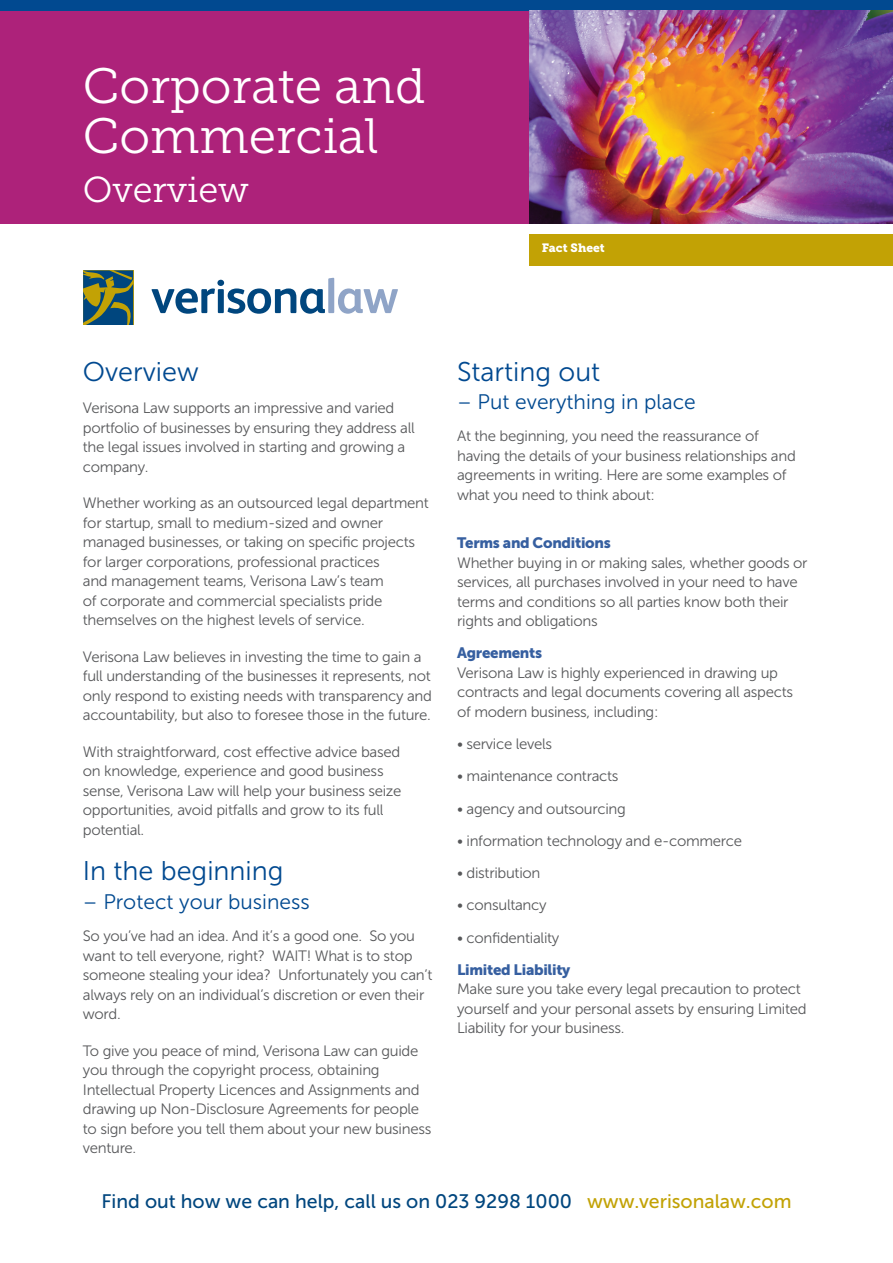
<style>
.page{position:relative;width:893px;height:1263px;background:#fff}
.page>*{position:absolute;margin:0;border:0;box-sizing:border-box;transform-origin:0 0}
.t1{font:49.5px/49.5px "Museo Slab 300";color:#fff}
.t2{font:36px "Museo Slab 300";color:#fff}
.t3{font:27px "Museo Sans 300";color:#014990}
.t4{font:21px "Museo Sans 300";color:#014990}
.t5{font:19.5px "Museo Sans 500";color:#00467e}
.t6{font:15px/19.5px "Museo Sans 300";letter-spacing:-.02em;color:#57585a}
.t7{font:15px "Museo Sans 900";letter-spacing:-.02em;color:#365fa0}
.t8{font:12px "Museo Slab 900";color:#fff}
.s1{color:#c2a205}
</style>
<div class="page">
<div style="left:0;top:0;width:893px;height:223px;background:#ad227a"></div>
<div style="left:0;top:0;width:893px;height:11px;background:#014990"></div>
<svg style="left:152px;top:278px;width:246px;height:36px"></svg>
<svg style="left:83px;top:270px;width:51px;height:55px;background:#4c6a4e"></svg>
<div style="left:530px;top:234px;width:363px;height:32px;background:#c2a205"></div>
<img style="left:530px;top:11px;width:363px;height:212px">
<h1 class="t1" style="left:83px;top:62px;width:344px">Corporate and<br>Commercial</h1>
<h2 class="t2" style="left:83px;top:170px;width:167px">Overview</h2>
<p class="t8" style="left:542px;top:241px;width:64px">Fact Sheet</p>
<h3 class="t3" style="left:83px;top:357px;width:117px">Overview</h3>
<p class="t6" style="left:83px;top:398px;width:333px">Verisona Law supports an impressive and varied portfolio of businesses by ensuring they address all the legal issues involved in starting and growing a company.</p>
<p class="t6" style="left:83px;top:493px;width:347px">Whether working as an outsourced legal department for startup, small to medium-sized and owner managed businesses, or taking on specific projects for larger corporations, professional practices<br>and management teams, Verisona Law’s team<br>of corporate and commercial specialists pride themselves on the highest levels of service.</p>
<p class="t6" style="left:83px;top:647px;width:351px">Verisona Law believes in investing the time to gain a full understanding of the businesses it represents, not only respond to existing needs with transparency and accountability, but also to foresee those in the future.</p>
<p class="t6" style="left:83px;top:742px;width:320px">With straightforward, cost effective advice based on knowledge, experience and good business sense, Verisona Law will help your business seize opportunities, avoid pitfalls and grow to its full potential.</p>
<h3 class="t3" style="left:83px;top:856px;width:202px">In the beginning</h3>
<h3 class="t4" style="left:83px;top:890px;width:228px">– Protect your business</h3>
<p class="t6" style="left:83px;top:926px;width:351px">So you’ve had an idea. And it’s a good one. So you want to tell everyone, right? WAIT! What is to stop someone stealing your idea? Unfortunately you can’t always rely on an individual’s discretion or even their word.</p>
<p class="t6" style="left:83px;top:1041px;width:350px">To give you peace of mind, Verisona Law can guide you through the copyright process, obtaining Intellectual Property Licences and Assignments and drawing up Non-Disclosure Agreements for people to sign before you tell them about your new business venture.</p>
<h3 class="t3" style="left:457px;top:357px;width:145px">Starting out</h3>
<h3 class="t4" style="left:457px;top:391px;width:240px">– Put everything in place</h3>
<p class="t6" style="left:457px;top:427px;width:340px">At the beginning, you need the reassurance of having the details of your business relationships and agreements in writing. Here are some examples of what you need to think about:</p>
<p class="t7" style="left:457px;top:534px;width:155px">Terms and Conditions</p>
<p class="t6" style="left:457px;top:553px;width:352px">Whether buying in or making sales, whether goods or services, all purchases involved in your need to have terms and conditions so all parties know both their rights and obligations</p>
<p class="t7" style="left:457px;top:644px;width:87px">Agreements</p>
<p class="t6" style="left:457px;top:663px;width:337px">Verisona Law is highly experienced in drawing up contracts and legal documents covering all aspects of modern business, including:</p>
<p class="t6" style="left:457px;top:734px;width:97px">• service levels</p>
<p class="t6" style="left:457px;top:766px;width:163px">• maintenance contracts</p>
<p class="t6" style="left:457px;top:799px;width:170px">• agency and outsourcing</p>
<p class="t6" style="left:457px;top:831px;width:286px">• information technology and e-commerce</p>
<p class="t6" style="left:457px;top:863px;width:85px">• distribution</p>
<p class="t6" style="left:457px;top:895px;width:91px">• consultancy</p>
<p class="t6" style="left:457px;top:928px;width:104px">• confidentiality</p>
<p class="t7" style="left:457px;top:961px;width:115px">Limited Liability</p>
<p class="t6" style="left:457px;top:979px;width:351px">Make sure you take every legal precaution to protect yourself and your personal assets by ensuring Limited<br>Liability for your business.</p>
<h3 class="t5" style="left:101px;top:1191px;width:691px">Find out how we can help, call us on 023 9298 1000 <span class="s1">www.verisonalaw.com</span></h3>
</div>
